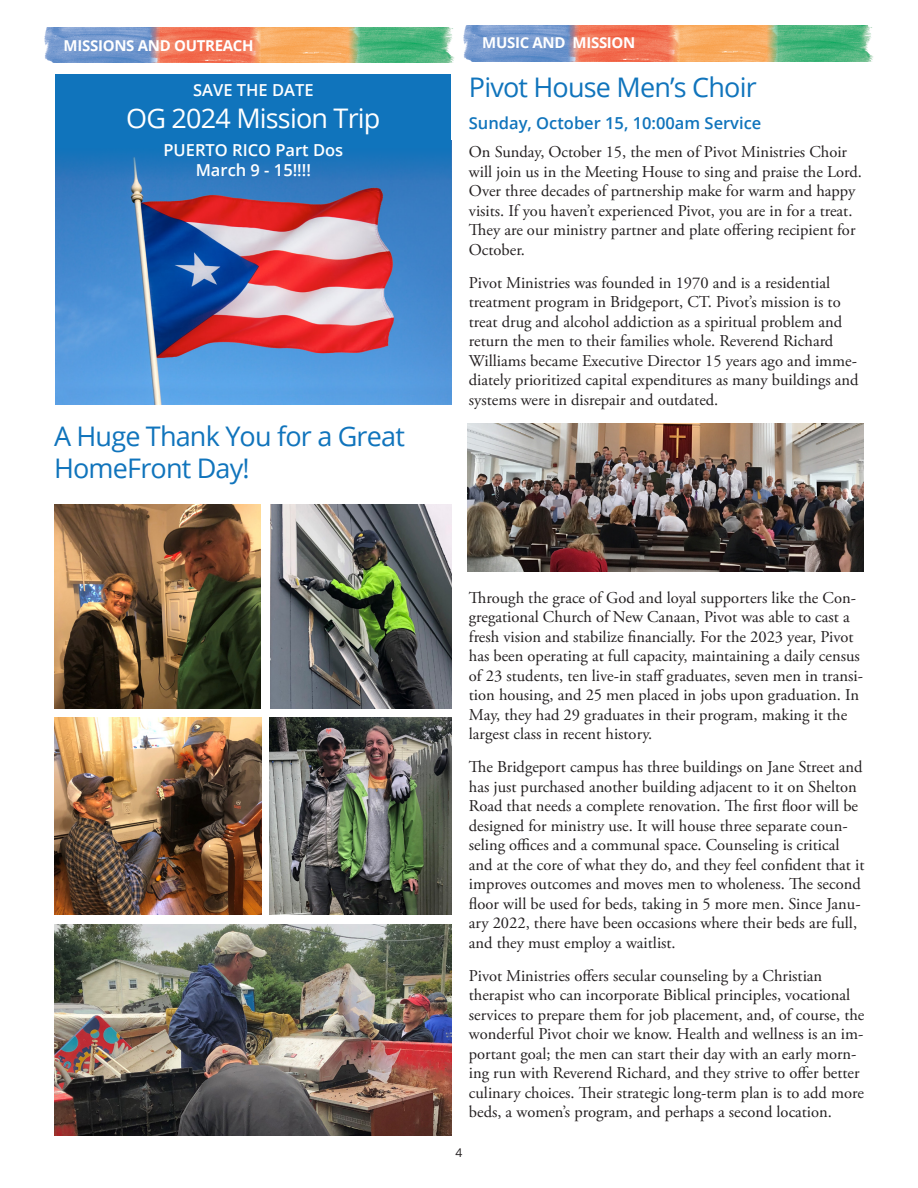
<style>
.page{position:relative;width:918px;height:1188px;background:#fff}
.page>*{position:absolute;margin:0;border:0;box-sizing:border-box;transform-origin:0 0}
._10_Head{font:27px/31.5px "Open Sans";letter-spacing:-.03em;color:#1074bc}
._10_Head-2{font:27px "Open Sans";letter-spacing:-.03em;color:#fff}
._50_Body{font:16.5px/19.5px "Adobe Garamond Pro";color:#231f20}
._20_Subhead{font:600 16.5px "Open Sans";color:#fff}
._10_Head-3{font:600 16.5px "Open Sans";color:#1074bc}
._00_Section_Title{font:700 15px "Open Sans";letter-spacing:-.02em;color:#fff}
.t1{font:12px "Open Sans";color:#231f20}
</style>
<div class="page">
<img style="left:778px;top:26px;width:95px;height:36px">
<img style="left:679px;top:26px;width:99px;height:36px">
<img style="left:578px;top:26px;width:101px;height:36px">
<img style="left:463px;top:26px;width:115px;height:36px">
<img style="left:55px;top:180px;width:396px;height:225px">
<div style="left:55px;top:74px;width:396px;height:106px;background:linear-gradient(to bottom,#0973bc,#2175bc)"></div>
<img style="left:269px;top:718px;width:183px;height:196px">
<img style="left:54px;top:504px;width:207px;height:204px">
<img style="left:54px;top:925px;width:397px;height:211px">
<img style="left:271px;top:504px;width:181px;height:204px">
<img style="left:54px;top:718px;width:207px;height:197px">
<img style="left:359px;top:27px;width:95px;height:36px">
<img style="left:261px;top:27px;width:98px;height:36px">
<img style="left:160px;top:27px;width:101px;height:36px">
<img style="left:44px;top:27px;width:116px;height:36px">
<img style="left:467px;top:423px;width:397px;height:149px">
<p class="_00_Section_Title" style="left:64px;top:35px;width:192px">MISSIONS AND OUTREACH</p>
<p class="_20_Subhead" style="left:193px;top:79px;width:122px">SAVE THE DATE</p>
<p class="_10_Head-2" style="left:126px;top:99px;width:256px">OG 2024 Mission Trip</p>
<p class="_20_Subhead" style="left:163px;top:139px;width:181px">PUERTO RICO Part Dos</p>
<p class="_20_Subhead" style="left:196px;top:158px;width:117px">March 9 - 15!!!!</p>
<p class="_10_Head" style="left:54px;top:420px;width:352px">A Huge Thank You for a Great<br>HomeFront Day!</p>
<p class="_00_Section_Title" style="left:482px;top:32px;width:155px">MUSIC AND MISSION</p>
<p class="_10_Head" style="left:469px;top:71px;width:289px">Pivot House Men’s Choir</p>
<p class="_10_Head-3" style="left:469px;top:111px;width:294px">Sunday, October 15, 10:00am Service</p>
<p class="_50_Body" style="left:469px;top:143px;width:395px">On Sunday, October 15, the men of Pivot Ministries Choir will join us in the Meeting House to sing and praise the Lord.<br>Over three decades of partnership make for warm and happy visits. If you haven’t experienced Pivot, you are in for a treat.<br>They are our ministry partner and plate offering recipient for October.</p>
<p class="_50_Body" style="left:469px;top:273px;width:391px">Pivot Ministries was founded in 1970 and is a residential treatment program in Bridgeport, CT. Pivot’s mission is to treat drug and alcohol addiction as a spiritual problem and return the men to their families whole. Reverend Richard Williams became Executive Director 15 years ago and imme&shy;diately prioritized capital expenditures as many buildings and systems were in disrepair and outdated.</p>
<p class="_50_Body" style="left:469px;top:588px;width:396px">Through the grace of God and loyal supporters like the Con&shy;gregational Church of New Canaan, Pivot was able to cast a fresh vision and stabilize financially. For the 2023 year, Pivot has been operating at full capacity, maintaining a daily census of 23 students, ten live-in staff graduates, seven men in transi&shy;tion housing, and 25 men placed in jobs upon graduation. In May, they had 29 graduates in their program, making it the largest class in recent history.</p>
<p class="_50_Body" style="left:469px;top:758px;width:397px">The Bridgeport campus has three buildings on Jane Street and has just purchased another building adjacent to it on Shelton Road that needs a complete renovation. The first floor will be designed for ministry use. It will house three separate coun&shy;seling offices and a communal space. Counseling is critical and at the core of what they do, and they feel confident that it improves outcomes and moves men to wholeness. The second floor will be used for beds, taking in 5 more men. Since Janu&shy;ary 2022, there have been occasions where their beds are full, and they must employ a waitlist.</p>
<p class="_50_Body" style="left:469px;top:966px;width:397px">Pivot Ministries offers secular counseling by a Christian therapist who can incorporate Biblical principles, vocational services to prepare them for job placement, and, of course, the wonderful Pivot choir we know. Health and wellness is an im&shy;portant goal; the men can start their day with an early morn&shy;ing run with Reverend Richard, and they strive to offer better culinary choices. Their strategic long-term plan is to add more beds, a women’s program, and perhaps a second location.</p>
<p class="t1" style="left:456px;top:1144px;width:8px">4</p>
</div>
